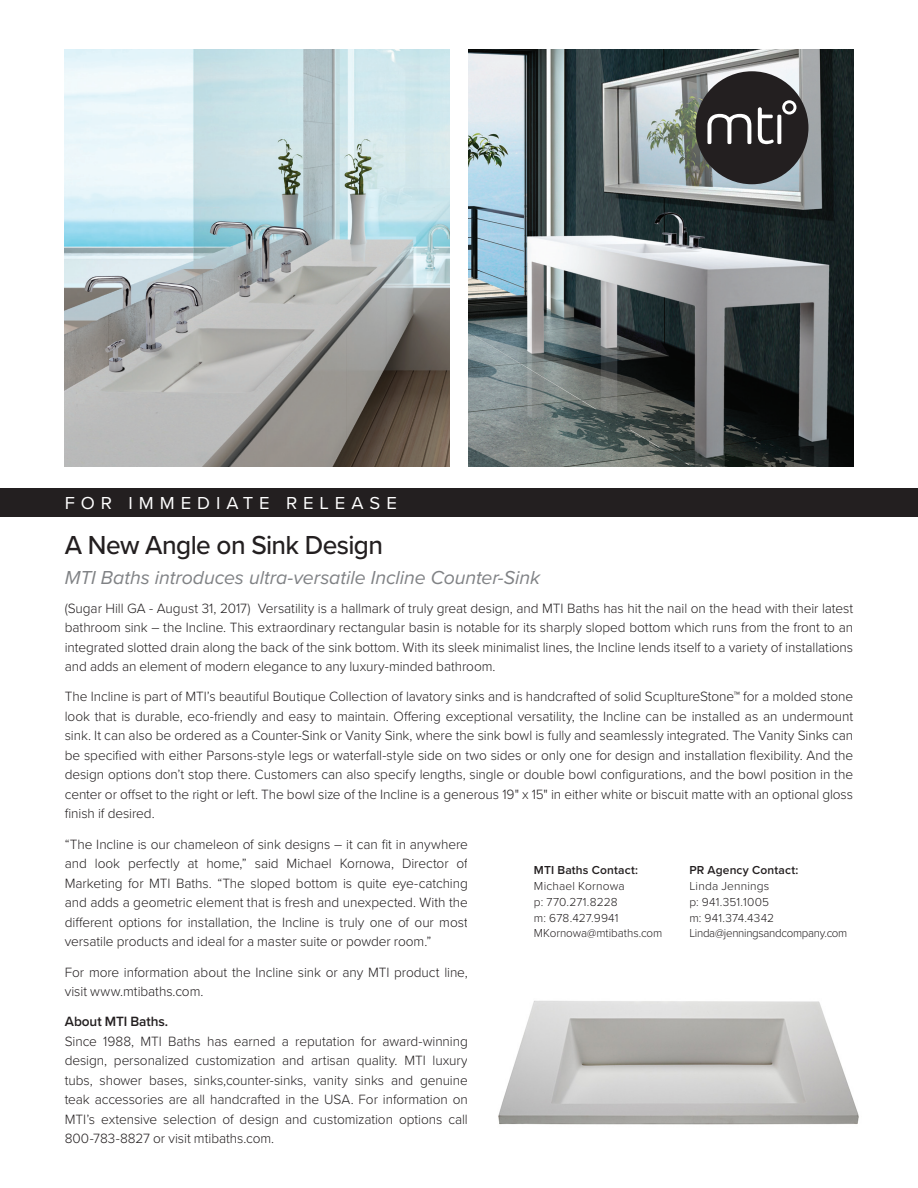
<style>
.page{position:relative;width:918px;height:1188px;background:#fff}
.page>*{position:absolute;margin:0;border:0;box-sizing:border-box;transform-origin:0 0}
.t1{font:500 27px "Proxima Nova";letter-spacing:-.025em;color:#231f20}
.t2{font:italic 19.5px "Proxima Nova";letter-spacing:-.005em;color:#808285}
.t3{font:18px "Proxima Nova";letter-spacing:.32em;color:#fff}
.t4{font:300 13.95px/19.5px "Proxima Nova";letter-spacing:-.005em;color:#231f20;text-align:justify}
.t5{font:600 13.95px "Proxima Nova";letter-spacing:-.005em;color:#231f20}
.t6{font:300 12px "Proxima Nova";color:#231f20}
.t7{font:600 12px "Proxima Nova";letter-spacing:.015em;color:#231f20}
.t8{font:300 12px "Proxima Nova";letter-spacing:-.025em;color:#231f20;scale:.96 1}
</style>
<div class="page">
<img style="left:468px;top:49px;width:385px;height:417px">
<img style="left:65px;top:49px;width:385px;height:417px">
<img style="left:498px;top:1000px;width:361px;height:125px">
<div style="left:0;top:488px;width:918px;height:28px;background:#231f20"></div>
<div style="left:695px;top:71px;width:113px;height:113px;background:#231f20;border-radius:50%"></div>
<svg style="left:707px;top:100px;width:89px;height:44px"></svg>
<p class="t3" style="left:65px;top:490px;width:334px">FOR IMMEDIATE RELEASE</p>
<p class="t1" style="left:65px;top:524px;width:320px">A New Angle on Sink Design</p>
<p class="t2" style="left:65px;top:563px;width:477px">MTI Baths introduces ultra-versatile Incline Counter-Sink</p>
<p class="t4" style="left:65px;top:598px;width:790px">(Sugar Hill GA - August 31, 2017) Versatility is a hallmark of truly great design, and MTI Baths has hit the nail on the head with their latest bathroom sink – the Incline. This extraordinary rectangular basin is notable for its sharply sloped bottom which runs from the front to an integrated slotted drain along the back of the sink bottom. With its sleek minimalist lines, the Incline lends itself to a variety of installations and adds an element of modern elegance to any luxury-minded bathroom.</p>
<p class="t4" style="left:65px;top:686px;width:790px">The Incline is part of MTI’s beautiful Boutique Collection of lavatory sinks and is handcrafted of solid ScupltureStone™ for a molded stone look that is durable, eco-friendly and easy to maintain. Offering exceptional versatility, the Incline can be installed as an undermount sink. It can also be ordered as a Counter-Sink or Vanity Sink, where the sink bowl is fully and seamlessly integrated. The Vanity Sinks can be specified with either Parsons-style legs or waterfall-style side on two sides or only one for design and installation flexibility. And the design options don’t stop there. Customers can also specify lengths, single or double bowl configurations, and the bowl position in the center or offset to the right or left. The bowl size of the Incline is a generous 19" x 15" in either white or biscuit matte with an optional gloss finish if desired.</p>
<p class="t4" style="left:65px;top:834px;width:405px">“The Incline is our chameleon of sink designs – it can fit in anywhere and look perfectly at home,” said Michael Kornowa, Director of Marketing for MTI Baths. “The sloped bottom is quite eye-catching and adds a geometric element that is fresh and unexpected. With the different options for installation, the Incline is truly one of our most versatile products and ideal for a master suite or powder room.”</p>
<p class="t4" style="left:65px;top:961px;width:405px">For more information about the Incline sink or any MTI product line, visit www.mtibaths.com.</p>
<p class="t5" style="left:65px;top:1011px;width:105px">About MTI Baths.</p>
<p class="t4" style="left:65px;top:1031px;width:405px">Since 1988, MTI Baths has earned a reputation for award-winning design, personalized customization and artisan quality. MTI luxury tubs, shower bases, sinks,counter-sinks, vanity sinks and genuine teak accessories are all handcrafted in the USA. For information on MTI’s extensive selection of design and customization options call 800-783-8827 or visit mtibaths.com.</p>
<p class="t7" style="left:534px;top:861px;width:106px">MTI Baths Contact:</p>
<p class="t6" style="left:534px;top:877px;width:92px">Michael Kornowa</p>
<p class="t6" style="left:534px;top:893px;width:85px">p: 770.271.8228</p>
<p class="t6" style="left:534px;top:909px;width:86px">m: 678.427.9941</p>
<p class="t6" style="left:534px;top:924px;width:130px">MKornowa@mtibaths.com</p>
<p class="t7" style="left:689px;top:861px;width:111px">PR Agency Contact:</p>
<p class="t6" style="left:689px;top:877px;width:82px">Linda Jennings</p>
<p class="t6" style="left:689px;top:893px;width:81px">p: 941.351.1005</p>
<p class="t6" style="left:689px;top:909px;width:86px">m: 941.374.4342</p>
<p class="t8" style="left:689px;top:924px;width:166px">Linda@jenningsandcompany.com</p>
</div>
